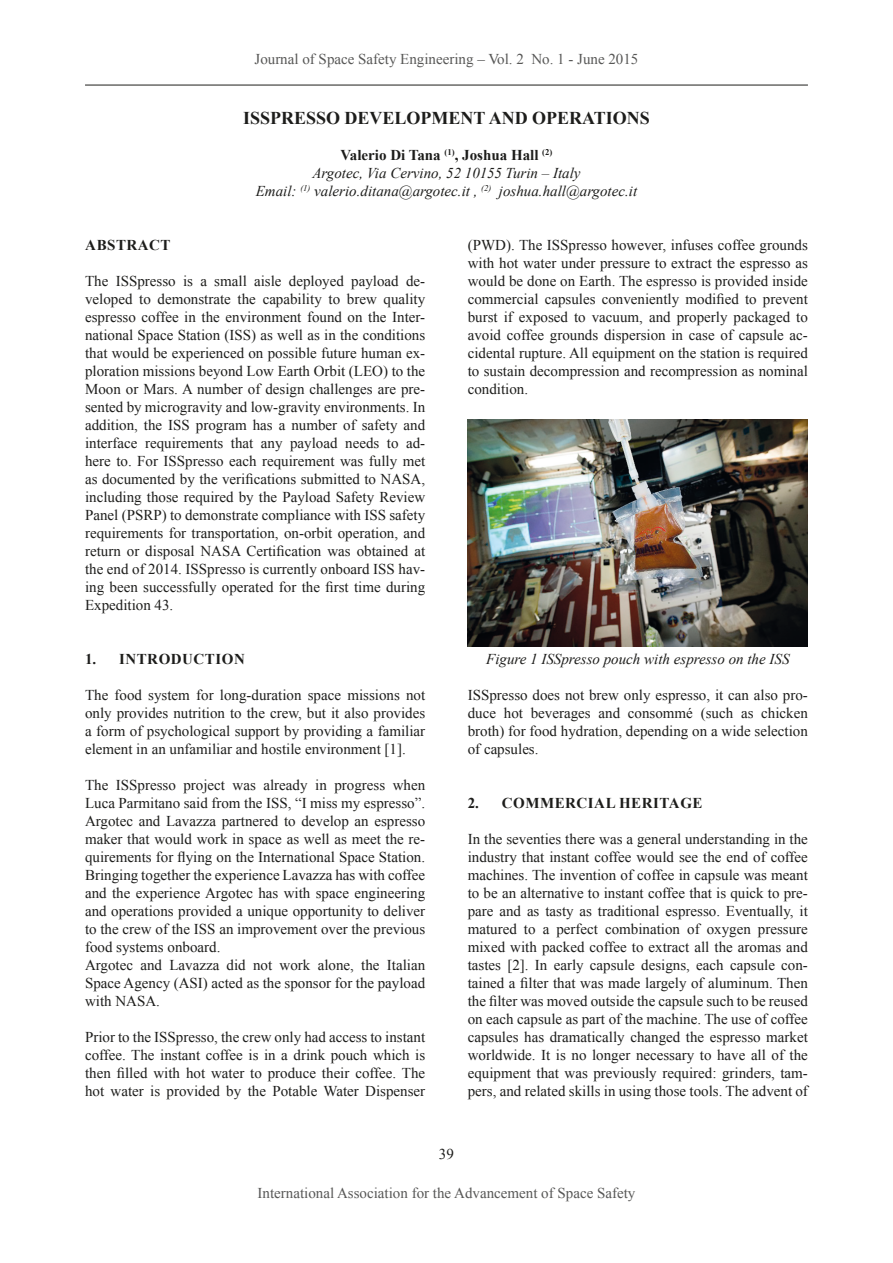
<style>
.page{position:relative;width:893px;height:1263px;background:#fff}
.page>*{position:absolute;margin:0;border:0;box-sizing:border-box;transform-origin:0 0}
.t1{font:700 18px "Times New Roman";color:#1d1d1b}
.t2{font:15px/18px "Times New Roman";color:#1d1d1b;text-align:justify}
.t3{font:italic 15px "Times New Roman";color:#1d1d1b}
.t4{font:15px "Times New Roman";color:#575756}
.Titles{font:700 15px "Times New Roman";letter-spacing:.035em;color:#1d1d1b}
.Titles-2{font:700 15px "Times New Roman";color:#1d1d1b}
</style>
<div class="page">
<img style="left:468px;top:420px;width:340px;height:226px">
<hr style="left:85px;top:85px;width:723px;height:1px;background:#1d1d1b">
<p class="t4" style="left:254px;top:48px;width:385px">Journal of Space Safety Engineering – Vol. 2 No. 1 - June 2015</p>
<p class="t1" style="left:243px;top:105px;width:408px">ISSPRESSO DEVELOPMENT AND OPERATIONS</p>
<p class="Titles-2" style="left:340px;top:144px;width:213px">Valerio Di Tana <sup>(1)</sup>, Joshua Hall <sup>(2)</sup></p>
<p class="t3" style="left:312px;top:163px;width:269px">Argotec, Via Cervino, 52 10155 Turin – Italy</p>
<p class="t3" style="left:256px;top:181px;width:383px">Email: <sup>(1)</sup> valerio.ditana@argotec.it , <sup>(2)</sup> joshua.hall@argotec.it</p>
<p class="Titles" style="left:85px;top:234px;width:87px">ABSTRACT</p>
<p class="t2" style="left:85px;top:272px;width:342px">The ISSpresso is a small aisle deployed payload de&shy;veloped to demonstrate the capability to brew quality espresso coffee in the environment found on the Inter&shy;national Space Station (ISS) as well as in the conditions that would be experienced on possible future human ex&shy;ploration missions beyond Low Earth Orbit (LEO) to the Moon or Mars. A number of design challenges are pre&shy;sented by microgravity and low-gravity environments. In addition, the ISS program has a number of safety and interface requirements that any payload needs to ad&shy;here to. For ISSpresso each requirement was fully met as documented by the verifications submitted to NASA, including those required by the Payload Safety Review Panel (PSRP) to demonstrate compliance with ISS safety requirements for transportation, on-orbit operation, and return or disposal NASA Certification was obtained at the end of 2014. ISSpresso is currently onboard ISS hav&shy;ing been successfully operated for the first time during Expedition 43.</p>
<p class="Titles" style="left:85px;top:648px;width:161px">1. INTRODUCTION</p>
<p class="t2" style="left:85px;top:686px;width:342px">The food system for long-duration space missions not only provides nutrition to the crew, but it also provides a form of psychological support by providing a familiar element in an unfamiliar and hostile environment [1].</p>
<p class="t2" style="left:85px;top:776px;width:342px">The ISSpresso project was already in progress when Luca Parmitano said from the ISS, “I miss my espresso”.<br>Argotec and Lavazza partnered to develop an espresso maker that would work in space as well as meet the re&shy;quirements for flying on the International Space Station.<br>Bringing together the experience Lavazza has with coffee and the experience Argotec has with space engineering and operations provided a unique opportunity to deliver to the crew of the ISS an improvement over the previous food systems onboard.</p>
<p class="t2" style="left:85px;top:956px;width:342px">Argotec and Lavazza did not work alone, the Italian Space Agency (ASI) acted as the sponsor for the payload with NASA.</p>
<p class="t2" style="left:85px;top:1028px;width:342px">Prior to the ISSpresso, the crew only had access to instant coffee. The instant coffee is in a drink pouch which is then filled with hot water to produce their coffee. The hot water is provided by the Potable Water Dispenser</p>
<p class="t2" style="left:468px;top:236px;width:342px">(PWD). The ISSpresso however, infuses coffee grounds with hot water under pressure to extract the espresso as would be done on Earth. The espresso is provided inside commercial capsules conveniently modified to prevent burst if exposed to vacuum, and properly packaged to avoid coffee grounds dispersion in case of capsule ac&shy;cidental rupture. All equipment on the station is required to sustain decompression and recompression as nominal condition.</p>
<p class="t3" style="left:486px;top:649px;width:305px">Figure 1 ISSpresso pouch with espresso on the ISS</p>
<p class="t2" style="left:468px;top:686px;width:342px">ISSpresso does not brew only espresso, it can also pro&shy;duce hot beverages and consommé (such as chicken broth) for food hydration, depending on a wide selection of capsules.</p>
<p class="Titles" style="left:468px;top:792px;width:236px">2. COMMERCIAL HERITAGE</p>
<p class="t2" style="left:468px;top:830px;width:342px">In the seventies there was a general understanding in the industry that instant coffee would see the end of coffee machines. The invention of coffee in capsule was meant to be an alternative to instant coffee that is quick to pre&shy;pare and as tasty as traditional espresso. Eventually, it matured to a perfect combination of oxygen pressure mixed with packed coffee to extract all the aromas and tastes [2]. In early capsule designs, each capsule con&shy;tained a filter that was made largely of aluminum. Then the filter was moved outside the capsule such to be reused on each capsule as part of the machine. The use of coffee capsules has dramatically changed the espresso market worldwide. It is no longer necessary to have all of the equipment that was previously required: grinders, tam&shy;pers, and related skills in using those tools. The advent of</p>
<p class="t2" style="left:439px;top:1144px;width:16px">39</p>
<p class="t4" style="left:258px;top:1182px;width:379px">International Association for the Advancement of Space Safety</p>
</div>
